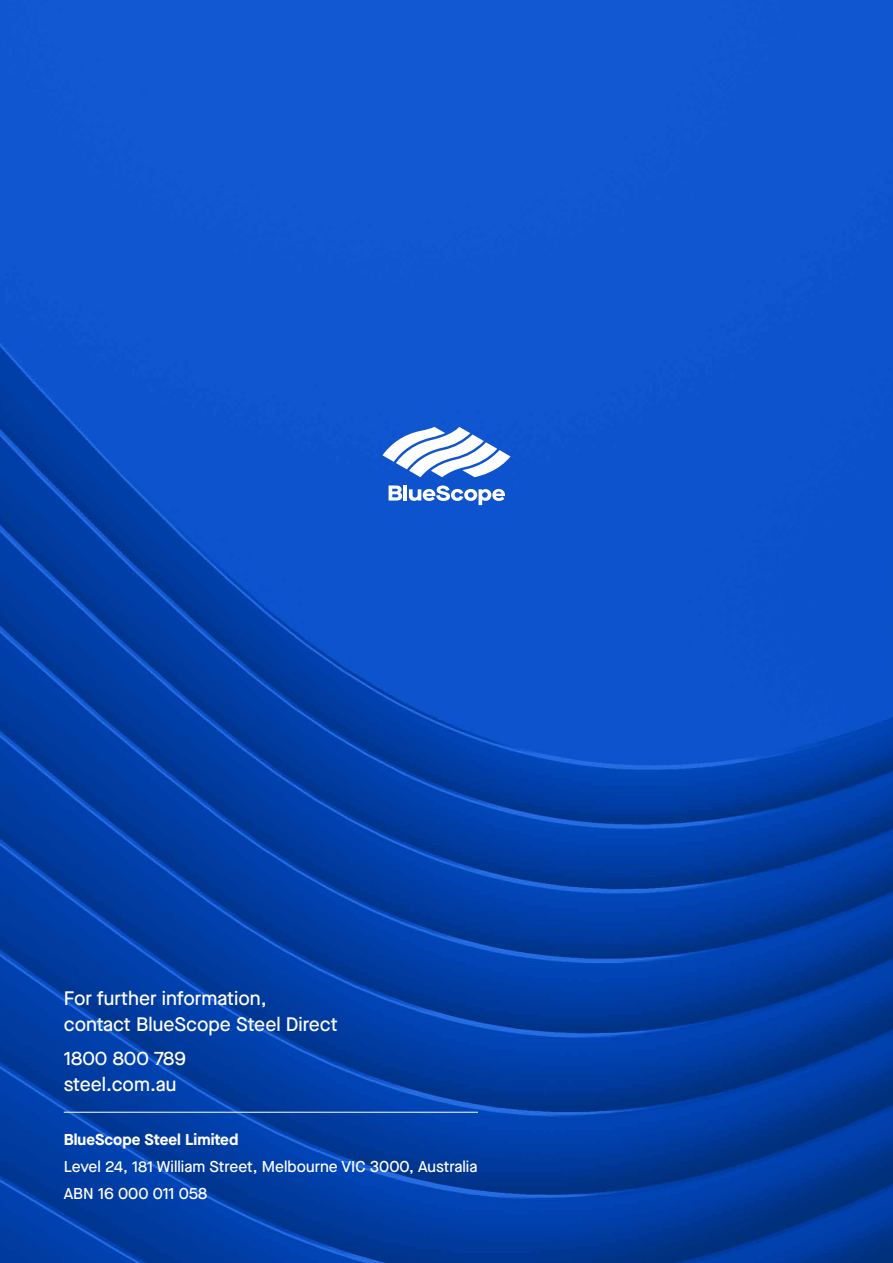
<style>
.page{position:relative;width:893px;height:1263px;background:#fff}
.page>*{position:absolute;margin:0;border:0;box-sizing:border-box;transform-origin:0 0}
.t1{font:500 19.5px/25.5px "Maison Neue";color:#fff}
.t2{font:500 15.75px/27.3px "Maison Neue";color:#fff}
.t3{font:700 15.75px "Maison Neue";color:#fff}
</style>
<div class="page">
<img style="left:0;top:0;width:893px;height:1263px">
<svg style="left:382px;top:427px;width:128px;height:50px"></svg>
<svg style="left:389px;top:485px;width:13px;height:15px"></svg>
<hr style="left:404px;top:485px;width:3px;height:15px;background:#fff">
<svg style="left:409px;top:485px;width:96px;height:20px"></svg>
<hr style="left:64px;top:1112px;width:414px;height:1px;background:#fff">
<p class="t1" style="left:64px;top:985px;width:275px">For further information, contact BlueScope Steel Direct</p>
<p class="t1" style="left:64px;top:1045px;width:124px">1800 800 789 steel.com.au</p>
<p class="t3" style="left:64px;top:1128px;width:176px">BlueScope Steel Limited</p>
<p class="t2" style="left:64px;top:1152px;width:415px">Level 24, 181 William Street, Melbourne VIC 3000, Australia<br>ABN 16 000 011 058</p>
</div>
